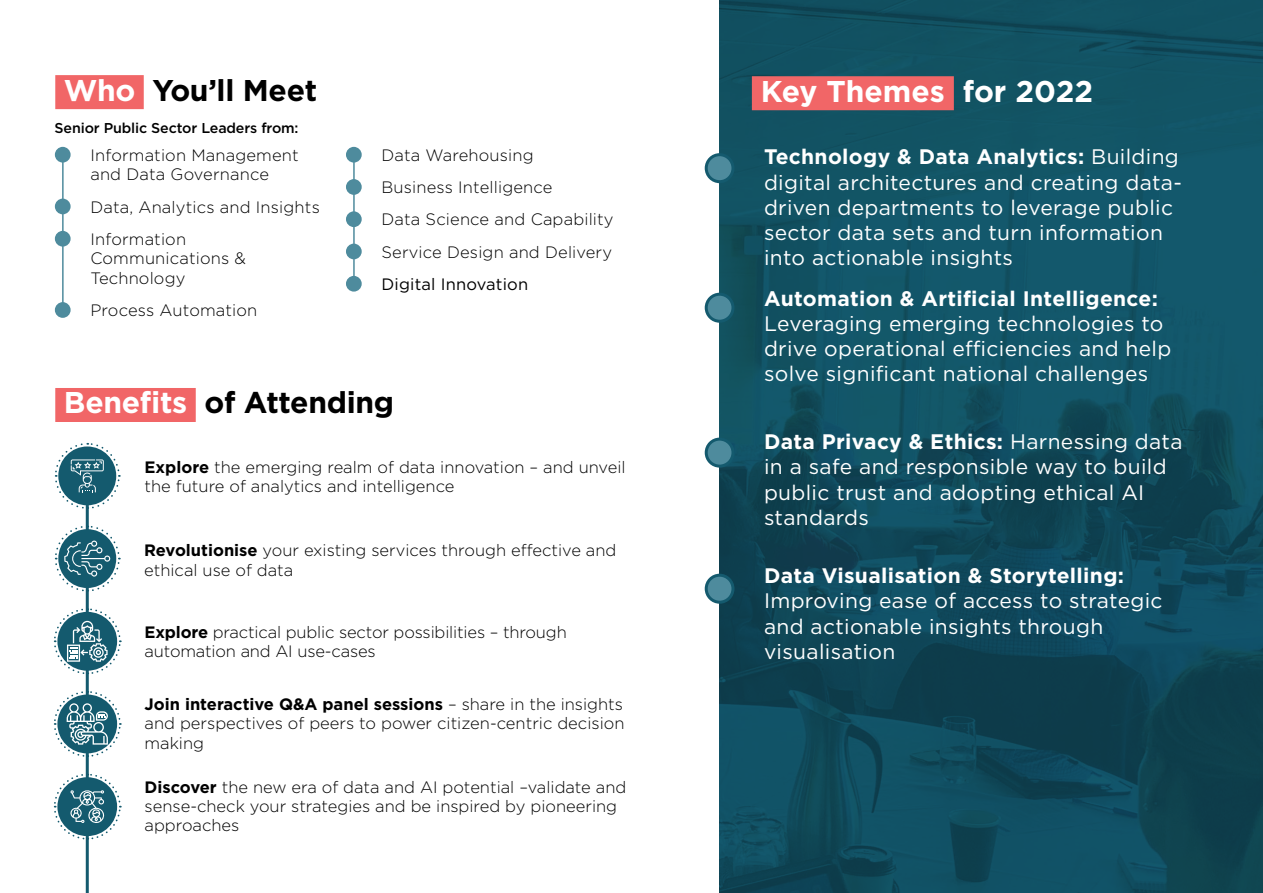
<style>
.page{position:relative;width:1263px;height:893px;background:#fff}
.page>*{position:absolute;margin:0;border:0;box-sizing:border-box;transform-origin:0 0}
.t1{font:700 30px "Gotham";letter-spacing:-.01em;color:#000}
.t2{font:700 30px "Gotham";color:#fff}
.t3{font:21px/25.2px "Gotham";letter-spacing:.015em;color:#fff}
.t4{font:700 21px "Gotham";letter-spacing:.015em;color:#fff}
.t5{font:300 16.5px/19.4px "Gotham";color:#000}
.t6{font:16.5px "Gotham";letter-spacing:.01em;color:#000}
.t7{font:500 14.25px "Gotham";letter-spacing:-.01em;color:#000}
.s1{color:#fff}
.s2{font-weight:400;font-size:60px;color:#4e8b9d}
.s3{font-size:60px;color:#4e8b9d}
.s4{font-weight:700}
</style>
<div class="page">
<div style="left:55px;top:388px;width:141px;height:34px;background:#f16667"></div>
<hr style="left:86px;top:480px;width:3px;height:413px;background:#145a6e">
<svg style="left:53px;top:607px;width:69px;height:68px"></svg>
<svg style="left:54px;top:442px;width:67px;height:68px"></svg>
<svg style="left:54px;top:525px;width:67px;height:67px"></svg>
<svg style="left:54px;top:690px;width:68px;height:68px"></svg>
<svg style="left:53px;top:773px;width:69px;height:67px"></svg>
<hr style="left:62px;top:152px;width:2px;height:163px;background:#4e8b9d">
<hr style="left:353px;top:152px;width:2px;height:137px;background:#4e8b9d">
<div style="left:55px;top:75px;width:89px;height:34px;background:#f16667"></div>
<img style="left:720px;top:0;width:543px;height:893px">
<div style="left:752px;top:76px;width:202px;height:34px;background:#f16667"></div>
<div style="left:706px;top:155px;width:27px;height:27px;background:#4e8b9d;border-radius:50%"></div>
<div style="left:705px;top:153px;width:29px;height:30px;border:3px solid #145a6e;border-radius:50%"></div>
<div style="left:706px;top:294px;width:27px;height:27px;background:#4e8b9d;border-radius:50%"></div>
<div style="left:705px;top:293px;width:29px;height:30px;border:3px solid #145a6e;border-radius:50%"></div>
<div style="left:706px;top:439px;width:27px;height:27px;background:#4e8b9d;border-radius:50%"></div>
<div style="left:705px;top:438px;width:29px;height:30px;border:3px solid #145a6e;border-radius:50%"></div>
<div style="left:706px;top:575px;width:27px;height:27px;background:#4e8b9d;border-radius:50%"></div>
<div style="left:705px;top:574px;width:29px;height:30px;border:3px solid #145a6e;border-radius:50%"></div>
<h1 class="t1" style="left:64px;top:70px;width:255px"><span class="s1">Who</span> You’ll Meet</h1>
<h1 class="t2" style="left:761px;top:71px;width:334px">Key Themes for 2022</h1>
<p class="t7" style="left:55px;top:119px;width:245px">Senior Public Sector Leaders from:</p>
<p class="t5" style="left:90px;top:145px;width:210px;text-indent:-42px"><span class="s2">•</span> Information Management and Data Governance</p>
<p class="t5" style="left:48px;top:197px;width:273px"><span class="s2">•</span> Data, Analytics and Insights</p>
<p class="t5" style="left:90px;top:229px;width:157px;text-indent:-42px"><span class="s2">•</span> Information<br>Communications &amp;<br>Technology</p>
<p class="t5" style="left:48px;top:300px;width:210px"><span class="s2">•</span> Process Automation</p>
<p class="t5" style="left:339px;top:145px;width:196px"><span class="s2">•</span> Data Warehousing</p>
<p class="t5" style="left:339px;top:177px;width:214px"><span class="s2">•</span> Business Intelligence</p>
<p class="t5" style="left:339px;top:209px;width:276px"><span class="s2">•</span> Data Science and Capability</p>
<p class="t5" style="left:339px;top:242px;width:274px"><span class="s2">•</span> Service Design and Delivery</p>
<p class="t6" style="left:339px;top:273px;width:190px"><span class="s3">•</span> Digital Innovation</p>
<h1 class="t1" style="left:64px;top:383px;width:332px"><span class="s1">Benefits</span> of Attending</h1>
<p class="t5" style="left:145px;top:457px;width:482px"><span class="s4">Explore</span> the emerging realm of data innovation – and unveil the future of analytics and intelligence</p>
<p class="t5" style="left:144px;top:540px;width:474px"><span class="s4">Revolutionise</span> your existing services through effective and ethical use of data</p>
<p class="t5" style="left:145px;top:622px;width:424px"><span class="s4">Explore</span> practical public sector possibilities – through automation and AI use-cases</p>
<p class="t5" style="left:145px;top:694px;width:481px;text-align:justify"><span class="s4">Join interactive Q&amp;A panel sessions</span> – share in the insights and perspectives of peers to power citizen-centric decision making</p>
<p class="t5" style="left:145px;top:777px;width:483px"><span class="s4">Discover</span> the new era of data and AI potential –validate and sense-check your strategies and be inspired by pioneering approaches</p>
<p class="t3" style="left:764px;top:144px;width:419px"><span class="s4">Technology &amp; Data Analytics:</span> Building digital architectures and creating data&shy;driven departments to leverage public sector data sets and turn information into actionable insights</p>
<p class="t4" style="left:764px;top:284px;width:395px">Automation &amp; Artificial Intelligence:</p>
<p class="t3" style="left:764px;top:310px;width:409px">Leveraging emerging technologies to drive operational efficiencies and help solve significant national challenges</p>
<p class="t3" style="left:764px;top:429px;width:420px"><span class="s4">Data Privacy &amp; Ethics:</span> Harnessing data in a safe and responsible way to build public trust and adopting ethical AI standards</p>
<p class="t4" style="left:764px;top:562px;width:362px">Data Visualisation &amp; Storytelling:</p>
<p class="t3" style="left:764px;top:588px;width:400px">Improving ease of access to strategic and actionable insights through visualisation</p>
</div>
